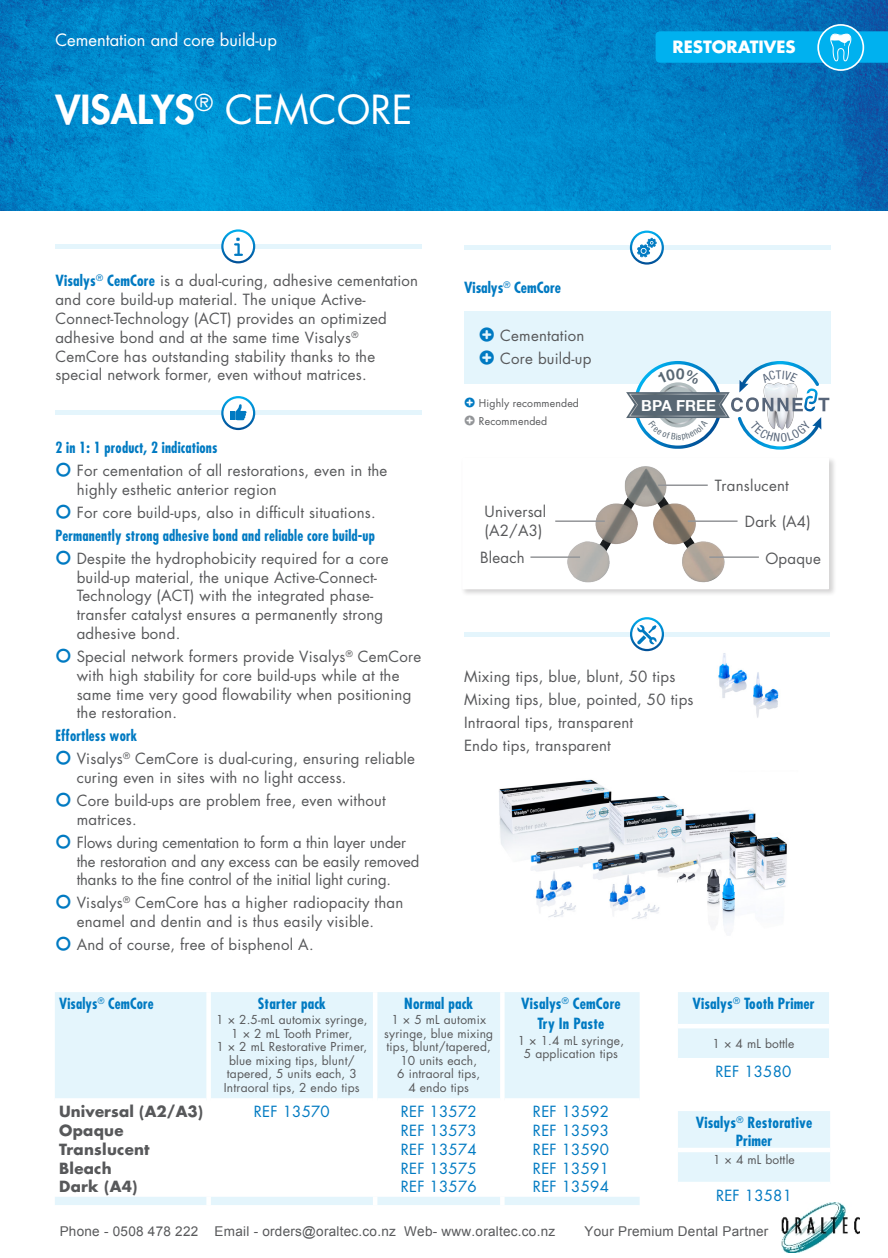
<style>
.page{position:relative;width:888px;height:1258px;background:#fff}
.page>*{position:absolute;margin:0;border:0;box-sizing:border-box;transform-origin:0 0}
.Kategorie_HL_1{font:800 39px "Futura Std";color:#fff}
.Kategorie_Kolumnenti{font:16.5px "Futura Std";color:#fff}
.t1{font:700 16.5px "Futura Std";color:#fff}
.t2{font:700 15.15px "Helvetica Neue LT Com";letter-spacing:.01em;color:#fff}
.Grund_li{font:15px/18.8px "Futura Std";letter-spacing:.015em;color:#57585a}
.Grund_li-2{font:15px/18.8px "Futura Std";letter-spacing:-.005em;color:#57585a}
.Grund_li_b_blau__Kop{font:700 condensed 15px "Futura Std";letter-spacing:.01em;color:#007ac2;scale:.95 1}
.Grund_10_centr{font:15px "Futura Std";letter-spacing:.015em;color:#007ac2}
.Grund_10_centr-2{font:700 condensed 15px/18px "Futura Std";letter-spacing:.01em;color:#007ac2;text-align:center}
.Grund_li-3{font:700 15px "Futura Std";letter-spacing:.015em;color:#57585a}
.Kategorie_re_ob_Beze{font:700 condensed 15px "Futura Std";color:#007ac2}
.t3{font:13.5px "Arial";letter-spacing:.02em;color:#58595b}
.Grund_8__centr{font:12px/13.5px "Futura Std";letter-spacing:.015em;color:#57585a;text-align:center}
.t4{font:10.5px "Futura Std";letter-spacing:.015em;color:#57585a}
.s1{font-weight:400}
.s2{font-weight:700;font-stretch:condensed;color:#007ac2}
</style>
<div class="page">
<img style="left:2px;top:0;width:885px;height:211px">
<div style="left:460px;top:456px;width:376px;height:141px;background:#231f20;opacity:.2"></div>
<div style="left:462px;top:458px;width:365px;height:130px;background:#fff"></div>
<img style="left:567px;top:466px;width:158px;height:117px">
<img style="left:499px;top:779px;width:288px;height:146px">
<div style="left:464px;top:312px;width:365px;height:49px;background:#e4f5fc"></div>
<div style="left:464px;top:335px;width:365px;height:49px;background:#e4f5fc"></div>
<hr style="left:464px;top:245px;width:365px;height:4px;background:#e4f5fc">
<svg style="left:629px;top:230px;width:34px;height:34px"></svg>
<img style="left:0;top:0;width:2px;height:211px">
<hr style="left:55px;top:244px;width:366px;height:4px;background:#e4f5fc">
<svg style="left:221px;top:229px;width:34px;height:34px"></svg>
<hr style="left:55px;top:411px;width:366px;height:4px;background:#e4f5fc">
<svg style="left:221px;top:396px;width:34px;height:34px"></svg>
<div style="left:464px;top:631px;width:365px;height:5px;background:#e4f5fc"></div>
<svg style="left:629px;top:617px;width:34px;height:34px"></svg>
<img style="left:753px;top:672px;width:26px;height:46px">
<img style="left:718px;top:653px;width:30px;height:45px">
<hr style="left:657px;top:484px;width:50px;height:2px;background:#939598">
<hr style="left:687px;top:520px;width:50px;height:2px;background:#939598">
<hr style="left:555px;top:520px;width:49px;height:2px;background:#939598">
<hr style="left:709px;top:556px;width:49px;height:2px;background:#939598">
<hr style="left:530px;top:556px;width:49px;height:2px;background:#939598">
<div style="left:55px;top:992px;width:584px;height:212px;background:#e4f5fc"></div>
<svg style="left:55px;top:1102px;width:584px;height:94px"></svg>
<div style="left:206px;top:991px;width:5px;height:111px;background:#fff"></div>
<div style="left:206px;top:1196px;width:5px;height:8px;background:#fff"></div>
<hr style="left:373px;top:991px;width:4px;height:111px;background:#fff">
<hr style="left:500px;top:991px;width:4px;height:111px;background:#fff">
<div style="left:55px;top:1097px;width:151px;height:5px;background:#fff"></div>
<div style="left:211px;top:1097px;width:162px;height:5px;background:#fff"></div>
<div style="left:377px;top:1097px;width:123px;height:5px;background:#fff"></div>
<div style="left:504px;top:1097px;width:135px;height:5px;background:#fff"></div>
<svg style="left:373px;top:1196px;width:4px;height:8px"></svg>
<svg style="left:500px;top:1196px;width:4px;height:8px"></svg>
<div style="left:678px;top:992px;width:150px;height:65px;background:#e4f5fc"></div>
<div style="left:677px;top:1023px;width:151px;height:5px;background:#fff"></div>
<div style="left:678px;top:1111px;width:151px;height:70px;background:#e4f5fc"></div>
<svg style="left:678px;top:1147px;width:151px;height:4px"></svg>
<svg style="left:678px;top:1181px;width:151px;height:1px"></svg>
<svg style="left:817px;top:25px;width:45px;height:45px"></svg>
<svg style="left:655px;top:31px;width:232px;height:32px;background:#0ab3ee"></svg>
<div style="left:816px;top:24px;width:47px;height:47px;border:2px solid #fff;border-radius:50%"></div>
<img style="left:781px;top:1202px;width:78px;height:50px">
<svg style="left:626px;top:361px;width:202px;height:88px"></svg>
<p class="Kategorie_Kolumnenti" style="left:55px;top:29px;width:223px">Cementation and core build-up</p>
<p class="Kategorie_HL_1" style="left:55px;top:85px;width:358px">VISALYS<sup>®</sup> <span class="s1">CEMCORE</span></p>
<p class="t1" style="left:672px;top:36px;width:124px">RESTORATIVES</p>
<p class="Grund_li" style="left:55px;top:271px;width:364px"><span class="s2">Visalys</span><sup>®</sup> <span class="s2">CemCore</span> is a dual-curing, adhesive cementation and core build-up material. The unique Active-Connect-Technology (ACT) provides an optimized adhesive bond and at the same time Visalys<sup>® </sup>CemCore has outstanding stability thanks to the special network former, even without matrices.</p>
<p class="Grund_li_b_blau__Kop" style="left:55px;top:438px;width:172px">2 in 1: 1 product, 2 indications</p>
<p class="Grund_li" style="left:77px;top:461px;width:312px">For cementation of all restorations, even in the highly esthetic anterior region</p>
<p class="Grund_li" style="left:77px;top:503px;width:300px">For core build-ups, also in difficult situations.</p>
<p class="Grund_li_b_blau__Kop" style="left:55px;top:526px;width:337px">Permanently strong adhesive bond and reliable core build-up</p>
<p class="Grund_li" style="left:77px;top:549px;width:313px">Despite the hydrophobicity required for a core build-up material, the unique Active-Connect-Technology (ACT) with the integrated phase&shy;transfer catalyst ensures a permanently strong adhesive bond.</p>
<p class="Grund_li" style="left:77px;top:647px;width:346px">Special network formers provide Visalys<sup>®</sup> CemCore with high stability for core build-ups while at the same time very good flowability when positioning the restoration.</p>
<p class="Grund_li_b_blau__Kop" style="left:55px;top:726px;width:87px">Effortless work</p>
<p class="Grund_li" style="left:77px;top:749px;width:339px">Visalys<sup>®</sup> CemCore is dual-curing, ensuring reliable curing even in sites with no light access.</p>
<p class="Grund_li" style="left:77px;top:791px;width:310px">Core build-ups are problem free, even without matrices.</p>
<p class="Grund_li-2" style="left:77px;top:833px;width:344px">Flows during cementation to form a thin layer under the restoration and any excess can be easily removed thanks to the fine control of the initial light curing.</p>
<p class="Grund_li" style="left:77px;top:893px;width:328px">Visalys<sup>®</sup> CemCore has a higher radiopacity than enamel and dentin and is thus easily visible.</p>
<p class="Grund_li" style="left:77px;top:935px;width:238px">And of course, free of bisphenol A.</p>
<p class="Kategorie_re_ob_Beze" style="left:464px;top:278px;width:98px">Visalys<sup>®</sup> CemCore</p>
<p class="Grund_li" style="left:500px;top:326px;width:86px">Cementation</p>
<p class="Grund_li" style="left:500px;top:349px;width:93px">Core build-up</p>
<p class="t4" style="left:478px;top:397px;width:101px">Highly recommended</p>
<p class="t4" style="left:478px;top:414px;width:70px">Recommended</p>
<p class="Grund_li" style="left:484px;top:502px;width:63px">Universal (A2/A3)</p>
<p class="Grund_li" style="left:480px;top:548px;width:46px">Bleach</p>
<p class="t2" style="left:641px;top:395px;width:76px">BPA FREE</p>
<p class="Grund_li" style="left:714px;top:476px;width:75px">Translucent</p>
<p class="Grund_li" style="left:744px;top:511px;width:67px">Dark (A4)</p>
<p class="Grund_li" style="left:765px;top:549px;width:57px">Opaque</p>
<p class="Grund_li" style="left:464px;top:666px;width:213px">Mixing tips, blue, blunt, 50 tips</p>
<p class="Grund_li" style="left:464px;top:689px;width:231px">Mixing tips, blue, pointed, 50 tips</p>
<p class="Grund_li" style="left:464px;top:712px;width:171px">Intraoral tips, transparent</p>
<p class="Grund_li" style="left:464px;top:735px;width:148px">Endo tips, transparent</p>
<p class="Grund_li_b_blau__Kop" style="left:59px;top:993px;width:101px">Visalys<sup>®</sup> CemCore</p>
<p class="Grund_10_centr-2" style="left:258px;top:994px;width:69px">Starter pack</p>
<p class="Grund_8__centr" style="left:216px;top:1013px;width:153px">1 × 2.5-mL automix syringe,<br>1 × 2 mL Tooth Primer,<br>1 × 2 mL Restorative Primer, blue mixing tips, blunt/ tapered, 5 units each, 3<br>Intraoral tips, 2 endo tips</p>
<p class="Grund_10_centr-2" style="left:404px;top:994px;width:70px">Normal pack</p>
<p class="Grund_8__centr" style="left:384px;top:1013px;width:110px">1 × 5 mL automix syringe, blue mixing tips, blunt/tapered,<br>10 units each,<br>6 intraoral tips,<br>4 endo tips</p>
<p class="Grund_10_centr-2" style="left:521px;top:994px;width:101px">Visalys<sup>®</sup> CemCore</p>
<p class="Grund_10_centr-2" style="left:537px;top:1014px;width:68px">Try In Paste</p>
<p class="Grund_8__centr" style="left:517px;top:1033px;width:108px">1 × 1.4 mL syringe,<br>5 application tips</p>
<p class="Grund_li-3" style="left:59px;top:1101px;width:145px">Universal (A2/A3)</p>
<p class="Grund_10_centr" style="left:254px;top:1101px;width:77px">REF 13570</p>
<p class="Grund_10_centr" style="left:400px;top:1101px;width:77px">REF 13572</p>
<p class="Grund_10_centr" style="left:532px;top:1101px;width:77px">REF 13592</p>
<p class="Grund_li-3" style="left:59px;top:1120px;width:66px">Opaque</p>
<p class="Grund_10_centr" style="left:400px;top:1120px;width:77px">REF 13573</p>
<p class="Grund_10_centr" style="left:532px;top:1120px;width:77px">REF 13593</p>
<p class="Grund_li-3" style="left:59px;top:1138px;width:92px">Translucent</p>
<p class="Grund_10_centr" style="left:400px;top:1139px;width:77px">REF 13574</p>
<p class="Grund_10_centr" style="left:532px;top:1139px;width:77px">REF 13590</p>
<p class="Grund_li-3" style="left:59px;top:1157px;width:54px">Bleach</p>
<p class="Grund_10_centr" style="left:400px;top:1157px;width:77px">REF 13575</p>
<p class="Grund_10_centr" style="left:532px;top:1157px;width:77px">REF 13591</p>
<p class="Grund_li-3" style="left:59px;top:1176px;width:80px">Dark (A4)</p>
<p class="Grund_10_centr" style="left:400px;top:1176px;width:77px">REF 13576</p>
<p class="Grund_10_centr" style="left:532px;top:1176px;width:77px">REF 13594</p>
<p class="Grund_10_centr-2" style="left:692px;top:994px;width:124px">Visalys<sup>®</sup> Tooth Primer</p>
<p class="Grund_8__centr" style="left:712px;top:1036px;width:83px">1 × 4 mL bottle</p>
<p class="Grund_10_centr" style="left:715px;top:1061px;width:77px">REF 13580</p>
<p class="Grund_10_centr-2" style="left:695px;top:1112px;width:118px">Visalys<sup>®</sup> Restorative<br>Primer</p>
<p class="Grund_8__centr" style="left:712px;top:1152px;width:83px">1 × 4 mL bottle</p>
<p class="Grund_10_centr" style="left:715px;top:1185px;width:77px">REF 13581</p>
<p class="t3" style="left:60px;top:1221px;width:497px">Phone - 0508 478 222 Email - orders@oraltec.co.nz Web- www.oraltec.co.nz</p>
<p class="t3" style="left:584px;top:1221px;width:185px">Your Premium Dental Partner</p>
</div>
